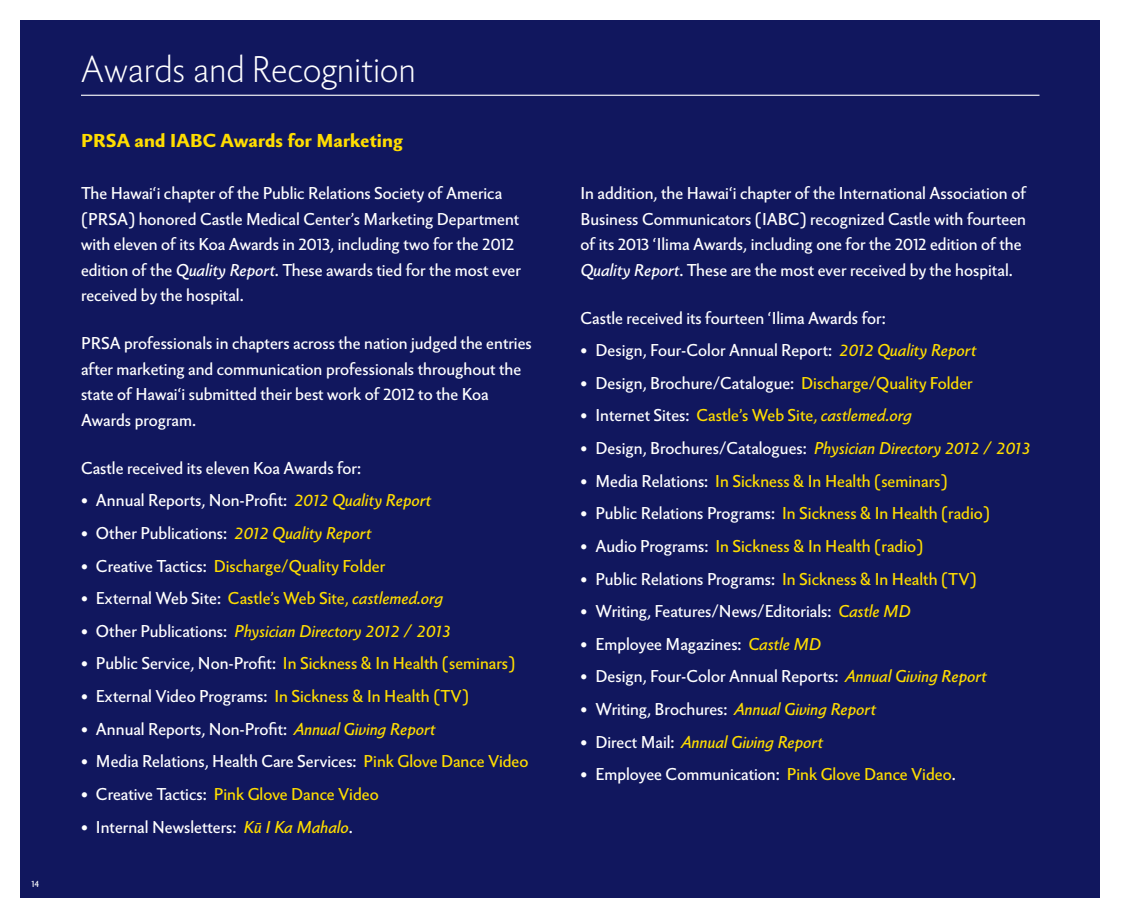
<style>
.page{position:relative;width:1134px;height:918px;background:#fff}
.page>*{position:absolute;margin:0;border:0;box-sizing:border-box;transform-origin:0 0}
.t1{font:300 36px "Berling Nova Sans Pro";letter-spacing:.01em;color:#fff}
.t2{font:800 18px "Berling Nova Sans Pro";letter-spacing:.01em;color:#fd0}
.t3{font:16.5px/25.5px "Berling Nova Sans Pro";color:#fff}
.t4{font:16.5px "Berling Nova Sans Pro";color:#fd0}
.t5{font:italic 16.5px "Berling Nova Sans Pro";color:#fd0}
.t6{font:9px "Berling Nova Sans Pro";color:#fff}
.s1{font-style:italic}
.s2{font-style:italic;color:#fd0}
.s3{color:#fff}
.s4{color:#fd0}
.s5{font-style:normal;color:#fff}
</style>
<div class="page">
<div style="left:20px;top:20px;width:1080px;height:878px;background:#11175e"></div>
<hr style="left:81px;top:95px;width:959px;height:1px;background:#fff">
<p class="t6" style="left:32px;top:877px;width:9px">14</p>
<h1 class="t1" style="left:81px;top:43px;width:336px">Awards and Recognition</h1>
<p class="t2" style="left:81px;top:127px;width:324px">PRSA and IABC Awards for Marketing</p>
<p class="t3" style="left:81px;top:179px;width:441px">The Hawai‘i chapter of the Public Relations Society of America (PRSA) honored Castle Medical Center’s Marketing Department with eleven of its Koa Awards in 2013, including two for the 2012 edition of the <span class="s1">Quality Report</span>. These awards tied for the most ever received by the hospital.</p>
<p class="t3" style="left:81px;top:329px;width:452px">PRSA professionals in chapters across the nation judged the entries after marketing and communication professionals throughout the state of Hawai‘i submitted their best work of 2012 to the Koa Awards program.</p>
<p class="t3" style="left:81px;top:454px;width:282px">Castle received its eleven Koa Awards for:</p>
<p class="t3" style="left:81px;top:486px;width:352px">• Annual Reports, Non-Profit: <span class="s2">2012 Quality Report</span></p>
<p class="t3" style="left:81px;top:519px;width:292px">• Other Publications: <span class="s2">2012 Quality Report</span></p>
<p class="t4" style="left:81px;top:553px;width:306px"><span class="s3">• Creative Tactics:</span> Discharge/Quality Folder</p>
<p class="t3" style="left:81px;top:584px;width:364px">• External Web Site: <span class="s4">Castle’s Web Site,</span> <span class="s2">castlemed.org</span></p>
<p class="t5" style="left:81px;top:619px;width:371px"><span class="s5">• Other Publications:</span> Physician Directory 2012 / 2013</p>
<p class="t4" style="left:81px;top:651px;width:436px"><span class="s3">• Public Service, Non-Profit:</span> In Sickness &amp; In Health (seminars)</p>
<p class="t3" style="left:81px;top:682px;width:390px">• External Video Programs: <span class="s4">In Sickness &amp; In Health (TV)</span></p>
<p class="t3" style="left:81px;top:715px;width:356px">• Annual Reports, Non-Profit: <span class="s2">Annual Giving Report</span></p>
<p class="t3" style="left:81px;top:747px;width:449px">• Media Relations, Health Care Services: <span class="s4">Pink Glove Dance Video</span></p>
<p class="t4" style="left:81px;top:782px;width:299px"><span class="s3">• Creative Tactics:</span> Pink Glove Dance Video</p>
<p class="t3" style="left:81px;top:813px;width:273px">• Internal Newsletters: <span class="s2">Kū I Ka Mahalo</span>.</p>
<p class="t3" style="left:581px;top:179px;width:447px">In addition, the Hawai‘i chapter of the International Association of Business Communicators (IABC) recognized Castle with fourteen of its 2013 ‘Ilima Awards, including one for the 2012 edition of the <span class="s1">Quality Report</span>. These are the most ever received by the hospital.</p>
<p class="t3" style="left:581px;top:304px;width:307px">Castle received its fourteen ‘Ilima Awards for:</p>
<p class="t3" style="left:581px;top:336px;width:397px">• Design, Four-Color Annual Report: <span class="s2">2012 Quality Report</span></p>
<p class="t3" style="left:581px;top:369px;width:394px">• Design, Brochure/Catalogue: <span class="s4">Discharge/Quality Folder</span></p>
<p class="t4" style="left:581px;top:403px;width:333px"><span class="s3">• Internet Sites:</span> Castle’s Web Site, <span class="s1">castlemed.org</span></p>
<p class="t3" style="left:581px;top:434px;width:451px">• Design, Brochures/Catalogues: <span class="s2">Physician Directory 2012 / 2013</span></p>
<p class="t4" style="left:581px;top:469px;width:369px"><span class="s3">• Media Relations:</span> In Sickness &amp; In Health (seminars)</p>
<p class="t4" style="left:581px;top:501px;width:411px"><span class="s3">• Public Relations Programs:</span> In Sickness &amp; In Health (radio)</p>
<p class="t4" style="left:581px;top:534px;width:344px"><span class="s3">• Audio Programs:</span> In Sickness &amp; In Health (radio)</p>
<p class="t3" style="left:581px;top:565px;width:398px">• Public Relations Programs: <span class="s4">In Sickness &amp; In Health (TV)</span></p>
<p class="t3" style="left:581px;top:597px;width:332px">• Writing, Features/News/Editorials: <span class="s2">Castle MD</span></p>
<p class="t3" style="left:581px;top:630px;width:242px">• Employee Magazines: <span class="s2">Castle MD</span></p>
<p class="t3" style="left:581px;top:663px;width:408px">• Design, Four-Color Annual Reports: <span class="s2">Annual Giving Report</span></p>
<p class="t3" style="left:581px;top:695px;width:297px">• Writing, Brochures: <span class="s2">Annual Giving Report</span></p>
<p class="t5" style="left:581px;top:730px;width:244px"><span class="s5">• Direct Mail:</span> Annual Giving Report</p>
<p class="t3" style="left:581px;top:760px;width:377px">• Employee Communication: <span class="s4">Pink Glove Dance Video</span>.</p>
</div>
